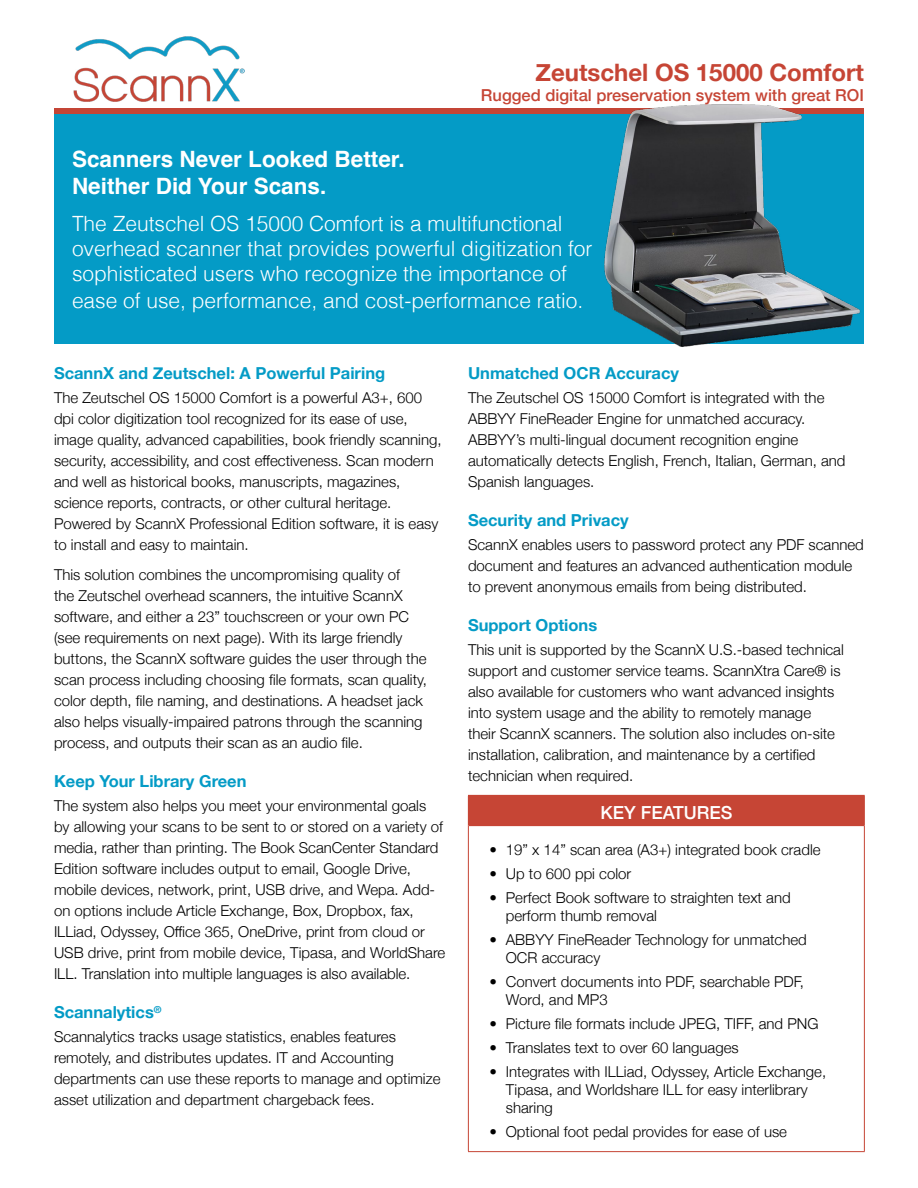
<style>
.page{position:relative;width:918px;height:1188px;background:#fff}
.page>*{position:absolute;margin:0;border:0;box-sizing:border-box;transform-origin:0 0}
.t1{font:700 24px "Helvetica Neue";color:#c64535}
.t2{font:700 22.5px/27px "Helvetica";color:#fff}
.t3{font:300 21px/25.8px "Helvetica";color:#fff}
.t4{font:500 18px "Helvetica Neue";color:#fff}
.t5{font:700 16.5px "Helvetica Neue";color:#049bc6}
.t6{font:500 16.5px "Helvetica Neue";color:#c64535}
.t7{font:300 15px/21px "Helvetica Neue";color:#000}
</style>
<div class="page">
<div style="left:54px;top:112px;width:810px;height:232px;background:#049bc6"></div>
<div style="left:468px;top:795px;width:396px;height:30px;background:#c64535"></div>
<hr style="left:468px;top:795px;width:397px;height:1px;background:#c64535">
<svg style="left:864px;top:796px;width:1px;height:29px"></svg>
<hr style="left:469px;top:825px;width:395px;height:1px;background:#c64535">
<hr style="left:468px;top:825px;width:1px;height:326px;background:#c64535">
<hr style="left:864px;top:825px;width:1px;height:326px;background:#c64535">
<hr style="left:468px;top:1151px;width:397px;height:1px;background:#c64535">
<div style="left:54px;top:109px;width:810px;height:5px;background:#c44536"></div>
<img style="left:73px;top:36px;width:172px;height:66px">
<img style="left:597px;top:104px;width:267px;height:243px">
<h1 class="t1" style="left:536px;top:53px;width:330px">Zeutschel OS 15000 Comfort</h1>
<p class="t6" style="left:481px;top:81px;width:385px">Rugged digital preservation system with great ROI</p>
<h2 class="t2" style="left:72px;top:148px;width:334px">Scanners Never Looked Better.<br>Neither Did Your Scans.</h2>
<h3 class="t3" style="left:72px;top:209px;width:522px">The Zeutschel OS 15000 Comfort is a multifunctional overhead scanner that provides powerful digitization for sophisticated users who recognize the importance of ease of use, performance, and cost-performance ratio.</h3>
<p class="t5" style="left:54px;top:360px;width:333px">ScannX and Zeutschel: A Powerful Pairing</p>
<p class="t7" style="left:54px;top:386px;width:389px">The Zeutschel OS 15000 Comfort is a powerful A3+, 600 dpi color digitization tool recognized for its ease of use, image quality, advanced capabilities, book friendly scanning, security, accessibility, and cost effectiveness. Scan modern and well as historical books, manuscripts, magazines, science reports, contracts, or other cultural heritage.<br>Powered by ScannX Professional Edition software, it is easy to install and easy to maintain.</p>
<p class="t7" style="left:54px;top:563px;width:374px">This solution combines the uncompromising quality of<br>the Zeutschel overhead scanners, the intuitive ScannX software, and either a 23” touchscreen or your own PC (see requirements on next page). With its large friendly buttons, the ScannX software guides the user through the scan process including choosing file formats, scan quality, color depth, file naming, and destinations. A headset jack also helps visually-impaired patrons through the scanning process, and outputs their scan as an audio file.</p>
<p class="t5" style="left:54px;top:768px;width:194px">Keep Your Library Green</p>
<p class="t7" style="left:54px;top:794px;width:393px">The system also helps you meet your environmental goals by allowing your scans to be sent to or stored on a variety of media, rather than printing. The Book ScanCenter Standard Edition software includes output to email, Google Drive, mobile devices, network, print, USB drive, and Wepa. Add&shy;on options include Article Exchange, Box, Dropbox, fax, ILLiad, Odyssey, Office 365, OneDrive, print from cloud or USB drive, print from mobile device, Tipasa, and WorldShare ILL. Translation into multiple languages is also available.</p>
<p class="t5" style="left:54px;top:999px;width:109px">Scannalytics<sup>®</sup></p>
<p class="t7" style="left:54px;top:1025px;width:388px">Scannalytics tracks usage statistics, enables features remotely, and distributes updates. IT and Accounting departments can use these reports to manage and optimize asset utilization and department chargeback fees.</p>
<p class="t5" style="left:468px;top:360px;width:213px">Unmatched OCR Accuracy</p>
<p class="t7" style="left:468px;top:386px;width:379px">The Zeutschel OS 15000 Comfort is integrated with the ABBYY FineReader Engine for unmatched accuracy.<br>ABBYY’s multi-lingual document recognition engine automatically detects English, French, Italian, German, and Spanish languages.</p>
<p class="t5" style="left:468px;top:507px;width:162px">Security and Privacy</p>
<p class="t7" style="left:468px;top:533px;width:397px">ScannX enables users to password protect any PDF scanned document and features an advanced authentication module to prevent anonymous emails from being distributed.</p>
<p class="t5" style="left:468px;top:612px;width:131px">Support Options</p>
<p class="t7" style="left:468px;top:638px;width:377px">This unit is supported by the ScannX U.S.-based technical support and customer service teams. ScannXtra Care® is also available for customers who want advanced insights into system usage and the ability to remotely manage<br>their ScannX scanners. The solution also includes on-site installation, calibration, and maintenance by a certified technician when required.</p>
<p class="t4" style="left:600px;top:798px;width:134px">KEY FEATURES</p>
<p class="t7" style="left:489px;top:838px;width:333px">• 19” x 14” scan area (A3+) integrated book cradle</p>
<p class="t7" style="left:489px;top:862px;width:143px">• Up to 600 ppi color</p>
<p class="t7" style="left:506px;top:887px;width:286px;line-height:18px;text-indent:-16px">• Perfect Book software to straighten text and perform thumb removal</p>
<p class="t7" style="left:506px;top:929px;width:302px;line-height:18px;text-indent:-16px">• ABBYY FineReader Technology for unmatched<br>OCR accuracy</p>
<p class="t7" style="left:506px;top:971px;width:300px;line-height:18px;text-indent:-16px">• Convert documents into PDF, searchable PDF,<br>Word, and MP3</p>
<p class="t7" style="left:489px;top:1012px;width:331px">• Picture file formats include JPEG, TIFF, and PNG</p>
<p class="t7" style="left:489px;top:1036px;width:251px">• Translates text to over 60 languages</p>
<p class="t7" style="left:506px;top:1061px;width:322px;line-height:18px;text-indent:-16px">• Integrates with ILLiad, Odyssey, Article Exchange,<br>Tipasa, and Worldshare ILL for easy interlibrary sharing</p>
<p class="t7" style="left:489px;top:1120px;width:299px">• Optional foot pedal provides for ease of use</p>
</div>
